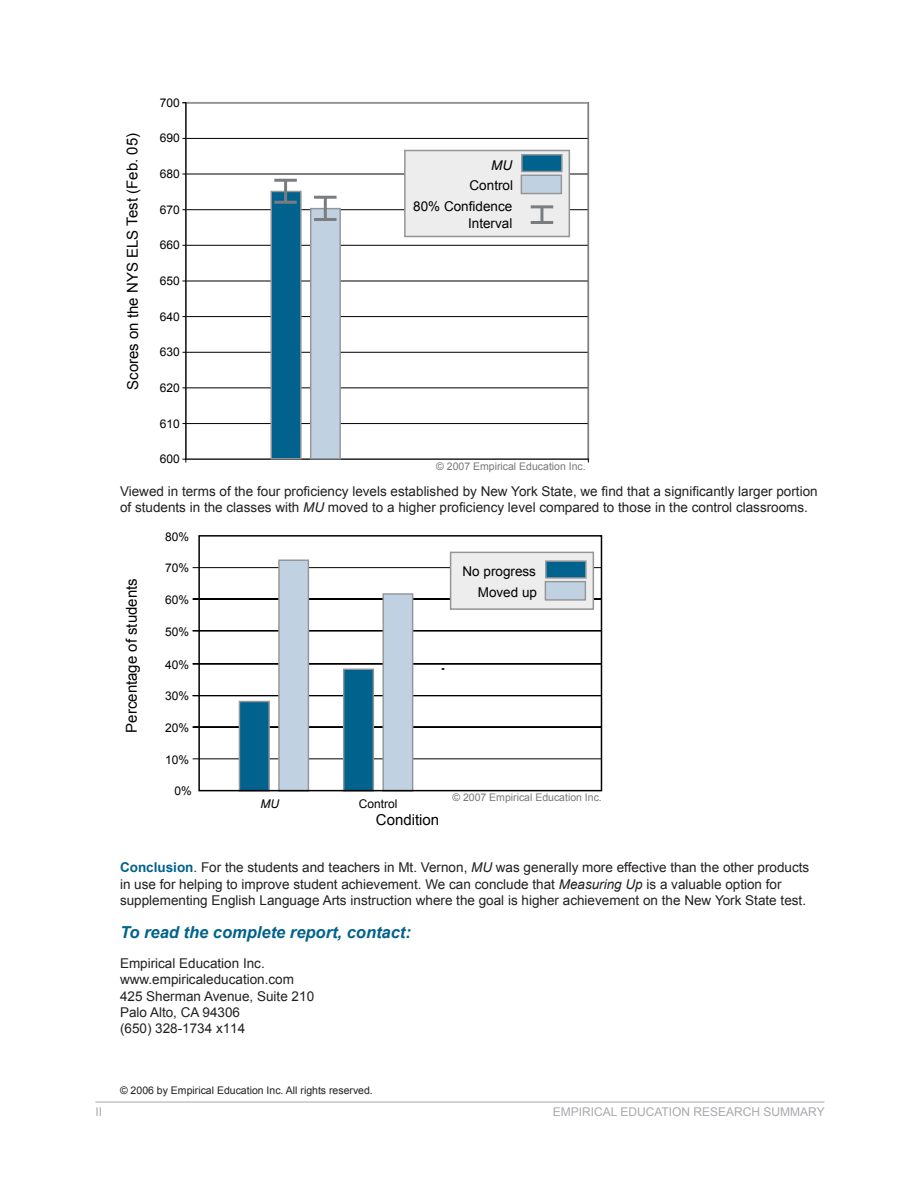
<style>
.page{position:relative;width:918px;height:1188px;background:#fff}
.page>*{position:absolute;margin:0;border:0;box-sizing:border-box;transform-origin:0 0}
.t1{font:italic 700 16.5px "Arial";color:#00628d}
.t2{font:15px "Arial";color:#000}
.t3{font:13.5px/16.5px "Arial";color:#231f20}
.t4{font:13.5px/21px "Arial";color:#000;text-align:right}
.t5{font:italic 13.5px "Arial";color:#000}
.t6{font:12px "Arial";color:#000}
.t7{font:12px "Arial";color:#a8a9ad}
.t8{font:italic 12px "Arial";color:#000}
.t9{font:10.5px "Arial";color:#76787b}
.t10{font:10.5px "Arial";color:#231f20}
.s1{font-style:italic}
.s2{font-weight:700;color:#00628d}
</style>
<div class="page">
<hr style="left:95px;top:1102px;width:729px;height:1px;background:#a8a9ad">
<hr style="left:186px;top:423px;width:402px;height:1px;background:#000">
<hr style="left:186px;top:388px;width:402px;height:1px;background:#000">
<hr style="left:186px;top:352px;width:402px;height:1px;background:#000">
<hr style="left:186px;top:316px;width:402px;height:1px;background:#000">
<hr style="left:186px;top:281px;width:402px;height:1px;background:#000">
<hr style="left:186px;top:245px;width:402px;height:1px;background:#000">
<hr style="left:186px;top:209px;width:402px;height:1px;background:#000">
<hr style="left:186px;top:174px;width:402px;height:1px;background:#000">
<hr style="left:186px;top:138px;width:402px;height:1px;background:#000">
<hr style="left:186px;top:102px;width:402px;height:1px;background:#939598">
<hr style="left:588px;top:103px;width:1px;height:356px;background:#7a7e81">
<hr style="left:186px;top:459px;width:402px;height:1px;background:#000">
<hr style="left:185px;top:103px;width:2px;height:356px;background:#7a7e81">
<hr style="left:186px;top:103px;width:1px;height:356px;background:#000">
<div style="left:404px;top:150px;width:166px;height:87px;background:#ededee;border:2px solid #939598"></div>
<hr style="left:531px;top:205px;width:22px;height:3px;background:#797d80">
<hr style="left:531px;top:221px;width:22px;height:3px;background:#797d80">
<hr style="left:540px;top:207px;width:3px;height:15px;background:#797d80">
<div style="left:521px;top:154px;width:42px;height:18px;background:#00628d;border:1px solid #939598"></div>
<div style="left:521px;top:175px;width:41px;height:19px;background:#c0d1e1;border:1px solid #939598"></div>
<div style="left:270px;top:191px;width:32px;height:268px;background:#00628d;border:1px solid #939598"></div>
<div style="left:310px;top:208px;width:31px;height:251px;background:#c0d1e1;border:1px solid #939598"></div>
<hr style="left:274px;top:179px;width:23px;height:3px;background:#797d80">
<hr style="left:274px;top:201px;width:23px;height:3px;background:#797d80">
<hr style="left:284px;top:180px;width:3px;height:22px;background:#797d80">
<hr style="left:314px;top:196px;width:23px;height:3px;background:#797d80">
<hr style="left:314px;top:218px;width:23px;height:3px;background:#797d80">
<hr style="left:324px;top:197px;width:3px;height:22px;background:#797d80">
<hr style="left:193px;top:759px;width:408px;height:1px;background:#000">
<hr style="left:193px;top:727px;width:408px;height:1px;background:#000">
<hr style="left:193px;top:695px;width:408px;height:1px;background:#000">
<hr style="left:193px;top:664px;width:408px;height:1px;background:#000">
<hr style="left:193px;top:631px;width:408px;height:1px;background:#000">
<hr style="left:193px;top:599px;width:408px;height:1px;background:#000">
<hr style="left:193px;top:567px;width:408px;height:1px;background:#000">
<div style="left:239px;top:701px;width:31px;height:91px;background:#00628d;border:1px solid #939598"></div>
<div style="left:278px;top:560px;width:31px;height:232px;background:#c0d1e1;border:1px solid #939598"></div>
<svg style="left:342px;top:668px;width:33px;height:124px;background:#1d6f94"></svg>
<div style="left:382px;top:593px;width:31px;height:199px;background:#c0d1e1;border:1px solid #939598"></div>
<div style="left:450px;top:552px;width:144px;height:58px;background:#ededee;border:2px solid #939598"></div>
<div style="left:545px;top:560px;width:42px;height:19px;background:#00628d;border:1px solid #939598"></div>
<div style="left:545px;top:581px;width:41px;height:20px;background:#c0d1e1;border:1px solid #939598"></div>
<div style="left:198px;top:535px;width:404px;height:256px;border:2px solid #000"></div>
<p class="t2" style="left:123px;top:390px;width:258px;rotate:-90deg">S Neh tnose r oc Y S E SL F ( t seT ) 50. be</p>
<p class="t6" style="left:160px;top:95px;width:22px">700</p>
<p class="t6" style="left:160px;top:130px;width:22px">690</p>
<p class="t6" style="left:160px;top:166px;width:22px">680</p>
<p class="t6" style="left:160px;top:202px;width:22px">670</p>
<p class="t6" style="left:160px;top:237px;width:22px">660</p>
<p class="t6" style="left:160px;top:273px;width:22px">650</p>
<p class="t6" style="left:160px;top:309px;width:22px">640</p>
<p class="t6" style="left:160px;top:344px;width:22px">630</p>
<p class="t6" style="left:160px;top:380px;width:22px">620</p>
<p class="t6" style="left:160px;top:416px;width:22px">610</p>
<p class="t6" style="left:160px;top:451px;width:22px">600</p>
<p class="t5" style="left:491px;top:156px;width:22px">MU</p>
<p class="t4" style="left:413px;top:175px;width:101px">Control<br>80% Confidence</p>
<p class="t4" style="left:468px;top:213px;width:46px">Interval</p>
<p class="t9" style="left:436px;top:459px;width:151px">© 2007 Empirical Education Inc.</p>
<p class="t3" style="left:120px;top:483px;width:699px">Viewed in terms of the four proficiency levels established by New York State, we find that a significantly larger portion of students in the classes with <span class="s1">MU</span> moved to a higher proficiency level compared to those in the control classrooms.</p>
<p class="t2" style="left:122px;top:733px;width:156px;rotate:-90deg">Percentage of students</p>
<p class="t6" style="left:165px;top:529px;width:26px">80%</p>
<p class="t6" style="left:165px;top:560px;width:26px">70%</p>
<p class="t6" style="left:165px;top:592px;width:26px">60%</p>
<p class="t6" style="left:165px;top:624px;width:26px">50%</p>
<p class="t6" style="left:165px;top:657px;width:26px">40%</p>
<p class="t6" style="left:165px;top:688px;width:26px">30%</p>
<p class="t6" style="left:165px;top:720px;width:26px">20%</p>
<p class="t6" style="left:165px;top:752px;width:26px">10%</p>
<p class="t6" style="left:174px;top:783px;width:19px">0%</p>
<p class="t4" style="left:463px;top:561px;width:76px">No progress<br>Moved up</p>
<p class="t8" style="left:260px;top:796px;width:20px">MU</p>
<p class="t6" style="left:359px;top:796px;width:40px">Control</p>
<p class="t2" style="left:376px;top:810px;width:65px">Condition</p>
<p class="t9" style="left:452px;top:790px;width:151px">© 2007 Empirical Education Inc.</p>
<p class="t3" style="left:120px;top:859px;width:691px"><span class="s2">Conclusion</span>. For the students and teachers in Mt. Vernon, <span class="s1">MU</span> was generally more effective than the other products in use for helping to improve student achievement. We can conclude that <span class="s1">Measuring Up</span> is a valuable option for supplementing English Language Arts instruction where the goal is higher achievement on the New York State test.</p>
<p class="t1" style="left:120px;top:921px;width:292px">To read the complete report, contact:</p>
<p class="t3" style="left:120px;top:955px;width:196px">Empirical Education Inc. www.empiricaleducation.com<br>425 Sherman Avenue, Suite 210<br>Palo Alto, CA 94306<br>(650) 328-1734 x114</p>
<p class="t10" style="left:120px;top:1083px;width:254px">© 2006 by Empirical Education Inc. All rights reserved.</p>
<p class="t7" style="left:95px;top:1104px;width:8px">II</p>
<p class="t7" style="left:553px;top:1104px;width:273px">EMPIRICAL EDUCATION RESEARCH SUMMARY</p>
</div>
